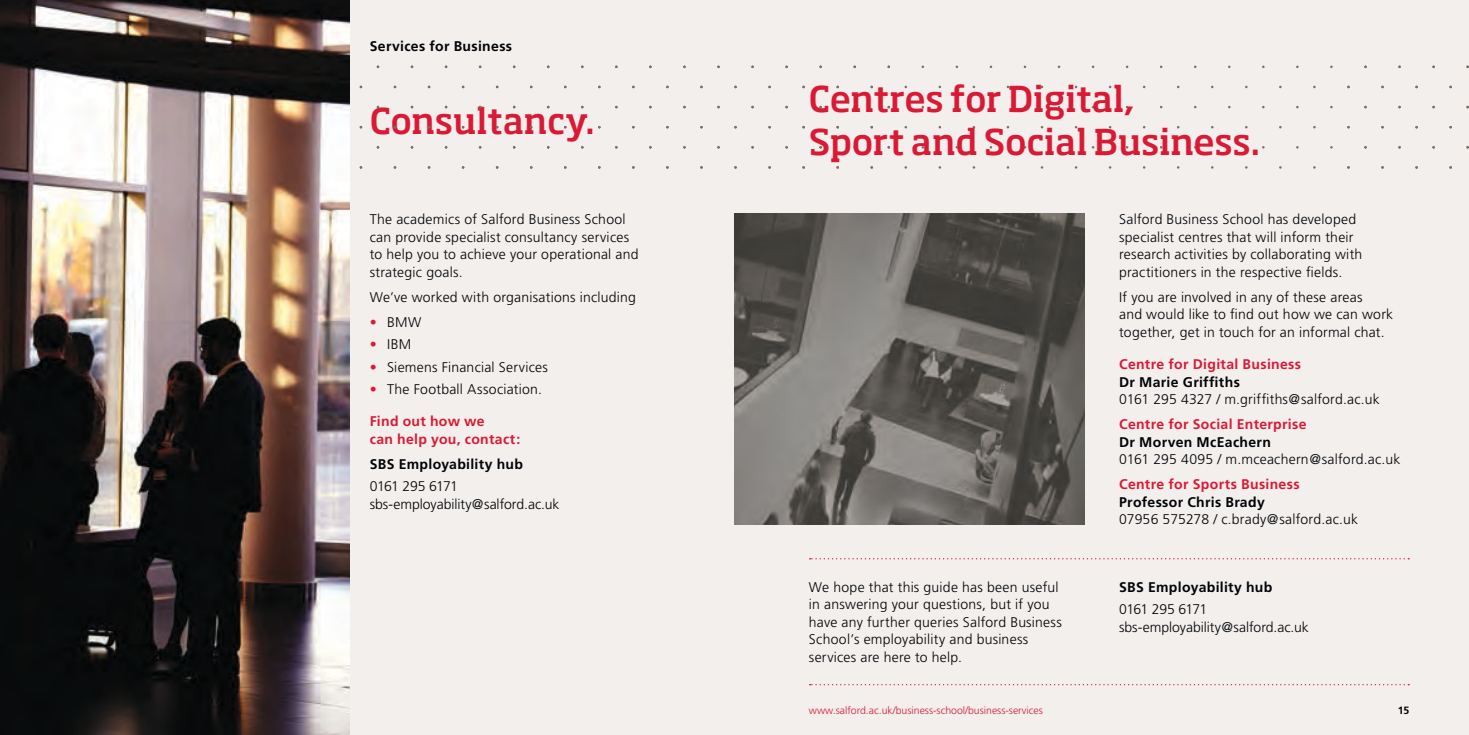
<style>
.page{position:relative;width:1469px;height:735px;background:#fff}
.page>*{position:absolute;margin:0;border:0;box-sizing:border-box;transform-origin:0 0}
.t1{font:500 35px/42px "Soho Std";letter-spacing:-.01em;color:#da1935}
.t2{font:300 14px/17.5px "Frutiger";letter-spacing:.015em;color:#000206}
.t3{font:700 14px "Frutiger";letter-spacing:.025em;color:#000206}
.t4{font:700 14px/17.5px "Frutiger";letter-spacing:.025em;color:#da1935}
.t5{font:300 14px/17.5px "Frutiger";letter-spacing:-.005em;color:#000206}
.t6{font:300 10.5px "Frutiger";color:#da1935}
.t7{font:700 10.5px "Frutiger";color:#000206}
.s1{color:#da1935}
</style>
<div class="page">
<div style="left:0;top:0;width:1468px;height:734px;background:#f2efec"></div>
<img style="left:0;top:0;width:350px;height:734px">
<img style="left:734px;top:213px;width:350px;height:311px">
<svg style="left:809px;top:558px;width:595px;height:1px"></svg>
<svg style="left:809px;top:684px;width:595px;height:1px"></svg>
<p class="t3" style="left:370px;top:38px;width:144px">Services for Business</p>
<h1 class="t1" style="left:370px;top:99px;width:227px">Consultancy.</h1>
<p class="t2" style="left:370px;top:210px;width:270px">The academics of Salford Business School can provide specialist consultancy services to help you to achieve your operational and strategic goals.</p>
<p class="t2" style="left:370px;top:288px;width:268px">We’ve worked with organisations including</p>
<p class="t2" style="left:370px;top:313px;width:53px"><span class="s1">•</span> BMW</p>
<p class="t2" style="left:370px;top:335px;width:43px"><span class="s1">•</span> IBM</p>
<p class="t2" style="left:370px;top:358px;width:180px"><span class="s1">•</span> Siemens Financial Services</p>
<p class="t2" style="left:370px;top:380px;width:174px"><span class="s1">•</span> The Football Association.</p>
<p class="t4" style="left:370px;top:412px;width:152px">Find out how we<br>can help you, contact:</p>
<p class="t3" style="left:370px;top:455px;width:155px">SBS Employability hub</p>
<p class="t5" style="left:370px;top:477px;width:191px">0161 295 6171 sbs-employability@salford.ac.uk</p>
<h1 class="t1" style="left:809px;top:78px;width:453px">Centres for Digital,<br>Sport and Social Business.</h1>
<p class="t2" style="left:1119px;top:210px;width:245px">Salford Business School has developed specialist centres that will inform their research activities by collaborating with practitioners in the respective fields.</p>
<p class="t2" style="left:1119px;top:288px;width:276px">If you are involved in any of these areas<br>and would like to find out how we can work together, get in touch for an informal chat.</p>
<p class="t4" style="left:1119px;top:355px;width:183px">Centre for Digital Business</p>
<p class="t3" style="left:1119px;top:373px;width:122px">Dr Marie Griffiths</p>
<p class="t2" style="left:1119px;top:390px;width:262px">0161 295 4327 / m.griffiths@salford.ac.uk</p>
<p class="t4" style="left:1119px;top:415px;width:189px">Centre for Social Enterprise</p>
<p class="t3" style="left:1119px;top:433px;width:153px">Dr Morven McEachern</p>
<p class="t2" style="left:1119px;top:450px;width:283px">0161 295 4095 / m.mceachern@salford.ac.uk</p>
<p class="t4" style="left:1119px;top:475px;width:182px">Centre for Sports Business</p>
<p class="t3" style="left:1119px;top:493px;width:147px">Professor Chris Brady</p>
<p class="t2" style="left:1119px;top:510px;width:240px">07956 575278 / c.brady@salford.ac.uk</p>
<p class="t2" style="left:809px;top:578px;width:254px">We hope that this guide has been useful in answering your questions, but if you have any further queries Salford Business School’s employability and business services are here to help.</p>
<p class="t3" style="left:1119px;top:578px;width:155px">SBS Employability hub</p>
<p class="t5" style="left:1119px;top:600px;width:191px">0161 295 6171 sbs-employability@salford.ac.uk</p>
<p class="t6" style="left:809px;top:704px;width:235px">www.salford.ac.uk/business-school/business-services</p>
<p class="t7" style="left:1397px;top:703px;width:13px">15</p>
</div>
